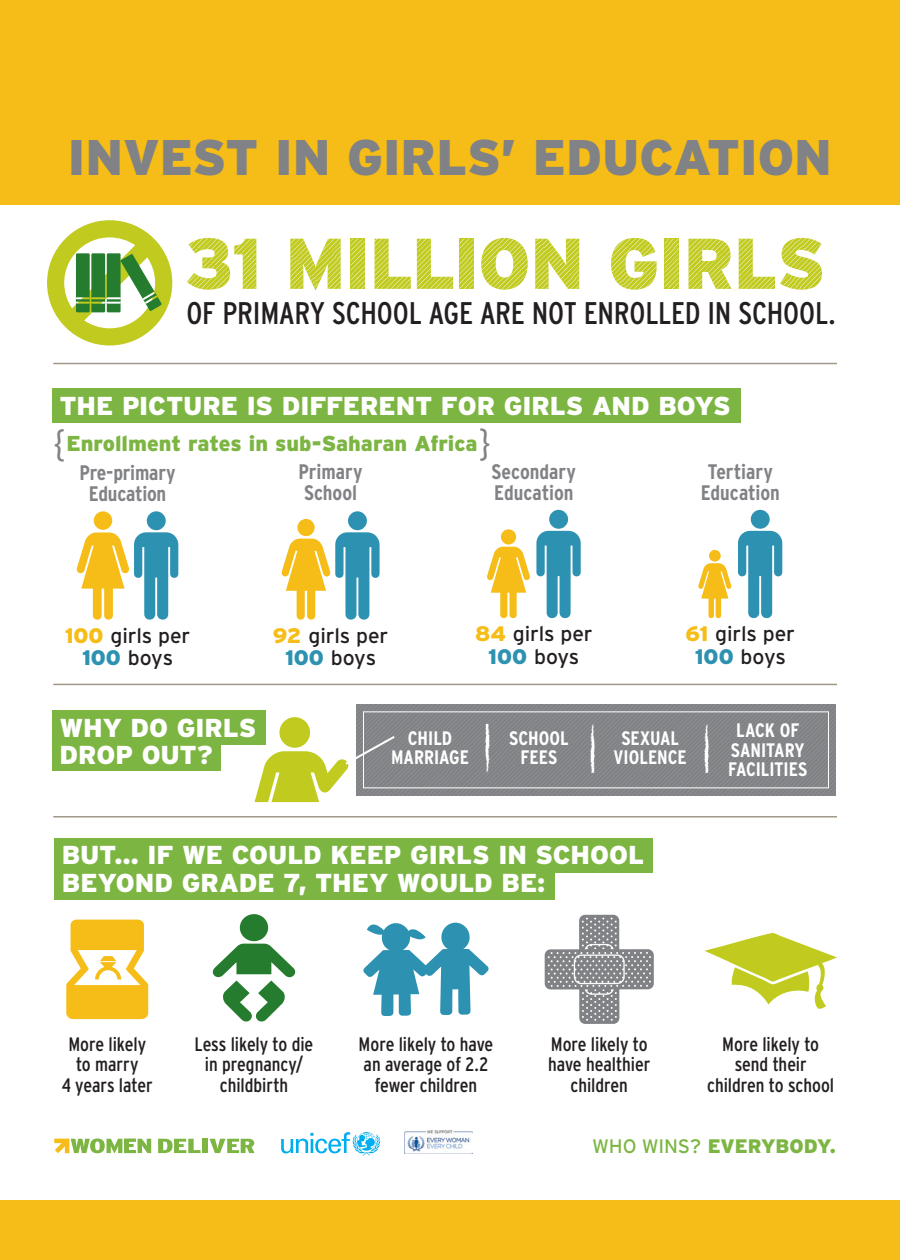
<style>
.page{position:relative;width:900px;height:1260px;background:#fff}
.page>*{position:absolute;margin:0;border:0;box-sizing:border-box;transform-origin:0 0}
.t1{font:900 71.75px "Interstate";letter-spacing:-.01em;color:#c1cb1f}
.t2{font:900 50px "Interstate";color:#808285}
.t3{font:40.75px "Myriad Pro";color:#808285;scale:.95 1}
.t4{font:condensed 31.25px "Interstate";letter-spacing:-.005em;color:#231f20}
.t5{font:900 26px/27.2px "Interstate";color:#fff}
.t6{font:900 21.5px "Interstate";color:#7cb542}
.t7{font:21px/22.5px "Interstate";letter-spacing:-.005em;color:#231f20;text-align:center}
.t8{font:700 condensed 21px/21px "Interstate";letter-spacing:-.005em;color:#808285;text-align:center}
.t9{font:condensed 19.5px/20.2px "Interstate";letter-spacing:-.005em;color:#231f20;text-align:center}
.t10{font:700 condensed 19.5px/19.5px "Interstate";color:#fff;text-align:center}
.t11{font:900 19.5px "Interstate";letter-spacing:-.005em;color:#7cb542}
.s1{font-family:"Myriad Pro";font-weight:400;font-size:40.75px;color:#808285}
.s2{font-weight:900;color:#f6bc17}
.s3{font-weight:900;color:#2d92b1}
.s4{font-weight:400}
</style>
<div class="page">
<div style="left:0;top:0;width:900px;height:204px;background:#f6bc17"></div>
<div style="left:0;top:1200px;width:900px;height:60px;background:#f6bc17"></div>
<div style="left:356px;top:704px;width:480px;height:91px;background:linear-gradient(to right,#848689,#85878a)"></div>
<div style="left:363px;top:711px;width:466px;height:77px;border:1px solid #fff"></div>
<hr style="left:53px;top:816px;width:784px;height:2px;background:#a1988a">
<hr style="left:53px;top:684px;width:784px;height:1px;background:#a1988a">
<hr style="left:53px;top:363px;width:784px;height:1px;background:#a1988a">
<svg style="left:158px;top:1139px;width:43px;height:14px"></svg>
<div style="left:202px;top:1139px;width:6px;height:14px;background:#7cb542"></div>
<svg style="left:210px;top:1139px;width:45px;height:14px"></svg>
<svg style="left:54px;top:1139px;width:97px;height:15px"></svg>
<div style="left:53px;top:389px;width:688px;height:34px;background:#7cb542"></div>
<div style="left:53px;top:711px;width:213px;height:34px;background:#7cb542"></div>
<div style="left:53px;top:737px;width:168px;height:34px;background:#7cb542"></div>
<div style="left:55px;top:838px;width:598px;height:35px;background:#7cb542"></div>
<div style="left:55px;top:865px;width:500px;height:35px;background:#7cb542"></div>
<svg style="left:363px;top:922px;width:126px;height:94px"></svg>
<svg style="left:545px;top:915px;width:109px;height:109px"></svg>
<svg style="left:704px;top:933px;width:133px;height:76px"></svg>
<div style="left:240px;top:914px;width:28px;height:27px;background:#257c2e;border-radius:50%"></div>
<svg style="left:212px;top:944px;width:84px;height:78px"></svg>
<svg style="left:66px;top:920px;width:82px;height:99px"></svg>
<div style="left:147px;top:511px;width:19px;height:19px;background:#2d92b1;border-radius:50%"></div>
<div style="left:94px;top:511px;width:18px;height:19px;background:#f6bc17;border-radius:50%"></div>
<svg style="left:76px;top:532px;width:102px;height:88px"></svg>
<div style="left:549px;top:510px;width:19px;height:19px;background:#2d92b1;border-radius:50%"></div>
<svg style="left:501px;top:529px;width:15px;height:16px"></svg>
<svg style="left:487px;top:531px;width:94px;height:88px"></svg>
<div style="left:348px;top:511px;width:19px;height:19px;background:#2d92b1;border-radius:50%"></div>
<div style="left:297px;top:519px;width:18px;height:17px;background:#f6bc17;border-radius:50%"></div>
<svg style="left:281px;top:532px;width:99px;height:88px"></svg>
<svg style="left:47px;top:220px;width:125px;height:125px"></svg>
<div style="left:751px;top:510px;width:19px;height:19px;background:#2d92b1;border-radius:50%"></div>
<svg style="left:738px;top:531px;width:44px;height:88px"></svg>
<div style="left:709px;top:550px;width:12px;height:12px;background:#f6bc17;border-radius:50%"></div>
<svg style="left:698px;top:563px;width:34px;height:55px"></svg>
<div style="left:279px;top:717px;width:31px;height:31px;background:#c1cb1f;border-radius:50%"></div>
<svg style="left:255px;top:736px;width:140px;height:66px"></svg>
<svg style="left:485px;top:724px;width:6px;height:50px"></svg>
<svg style="left:590px;top:724px;width:6px;height:49px"></svg>
<svg style="left:704px;top:724px;width:6px;height:49px"></svg>
<svg style="left:281px;top:1132px;width:99px;height:24px"></svg>
<img style="left:405px;top:1130px;width:68px;height:23px">
<p class="t2" style="left:68px;top:129px;width:766px">INVEST IN GIRLS’ EDUCATION</p>
<p class="t1" style="left:184px;top:223px;width:643px">31 MILLION GIRLS</p>
<p class="t4" style="left:186px;top:296px;width:651px">OF PRIMARY SCHOOL AGE ARE NOT ENROLLED IN SCHOOL.</p>
<p class="t5" style="left:60px;top:392px;width:673px">THE PICTURE IS DIFFERENT FOR GIRLS AND BOYS</p>
<p class="t6" style="left:54px;top:431px;width:425px"><span class="s1">{</span>Enrollment rates in sub-Saharan Africa</p>
<p class="t3" style="left:491px;top:471px;width:13px;rotate:-180deg">{</p>
<p class="t8" style="left:80px;top:462px;width:98px">Pre-primary<br>Education</p>
<p class="t8" style="left:299px;top:461px;width:66px;text-align:left">Primary<br>School</p>
<p class="t8" style="left:492px;top:461px;width:86px;text-align:left">Secondary<br>Education</p>
<p class="t8" style="left:701px;top:461px;width:81px">Tertiary<br>Education</p>
<p class="t7" style="left:65px;top:624px;width:127px"><span class="s2">100</span> girls per<br><span class="s3">100</span> boys</p>
<p class="t7" style="left:273px;top:624px;width:117px"><span class="s2">92</span> girls per<br><span class="s3">100</span> boys</p>
<p class="t7" style="left:475px;top:623px;width:119px"><span class="s2">84</span> girls per<br><span class="s3">100</span> boys</p>
<p class="t7" style="left:686px;top:623px;width:111px"><span class="s2">61</span> girls per<br><span class="s3">100</span> boys</p>
<p class="t5" style="left:60px;top:714px;width:198px">WHY DO GIRLS<br>DROP OUT?</p>
<p class="t10" style="left:391px;top:728px;width:79px">CHILD<br>MARRIAGE</p>
<p class="t10" style="left:509px;top:728px;width:61px">SCHOOL<br>FEES</p>
<p class="t10" style="left:614px;top:728px;width:75px">SEXUAL<br>VIOLENCE</p>
<p class="t10" style="left:728px;top:720px;width:81px">LACK OF<br>SANITARY<br>FACILITIES</p>
<p class="t5" style="left:62px;top:841px;width:584px">BUT… IF WE COULD KEEP GIRLS IN SCHOOL<br>BEYOND GRADE 7, THEY WOULD BE:</p>
<p class="t9" style="left:62px;top:1034px;width:93px">More likely to marry<br>4 years later</p>
<p class="t9" style="left:195px;top:1034px;width:120px">Less likely to die in pregnancy/ childbirth</p>
<p class="t9" style="left:359px;top:1034px;width:136px">More likely to have an average of 2.2 fewer children</p>
<p class="t9" style="left:548px;top:1034px;width:104px">More likely to have healthier children</p>
<p class="t9" style="left:707px;top:1034px;width:128px">More likely to send their children to school</p>
<p class="t11" style="left:592px;top:1135px;width:245px"><span class="s4">WHO WINS?</span> EVERYBODY.</p>
</div>
